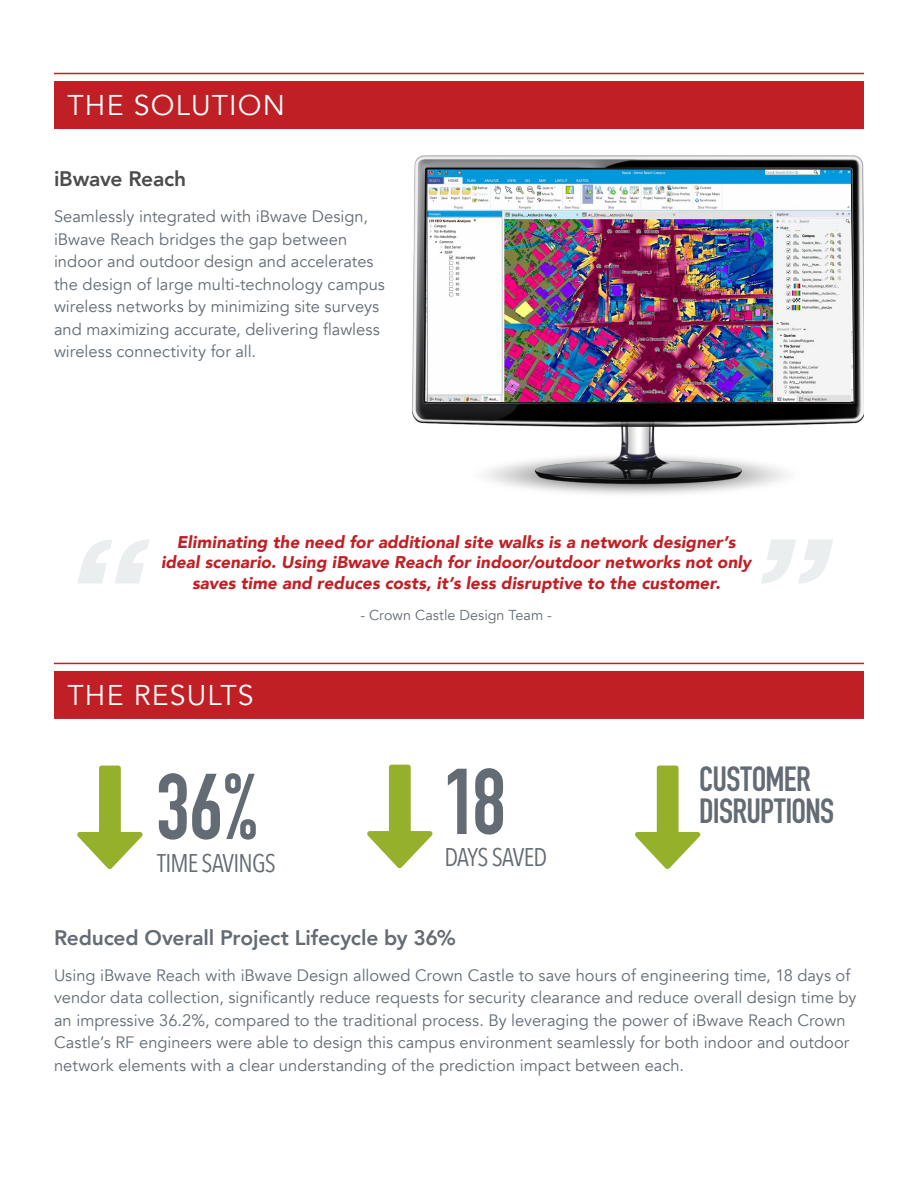
<style>
.page{position:relative;width:918px;height:1188px;background:#fff}
.page>*{position:absolute;margin:0;border:0;box-sizing:border-box;transform-origin:0 0}
.t1{font:91.8px "DIN Engschrift";color:#636b74}
.benefits{font:34.5px/31.5px "DIN Engschrift";letter-spacing:-.02em;color:#636b74}
.Red_heading{font:28.5px "Avenir";letter-spacing:.04em;color:#fff}
.challenge_subhead{font:25.5px "Avenir Next Condensed";letter-spacing:-.035em;color:#636b74}
.sub_head{font:800 21px "Avenir";letter-spacing:-.01em;color:#636b74}
.sub_head-2{font:800 21px "Avenir";letter-spacing:-.01em;color:#4b4c4d}
.Main_Text{font:italic 900 16.95px/20.4px "Avenir";letter-spacing:.005em;color:#c02025;text-align:center}
.Main_Text-2{font:16.5px/22.5px "Avenir";color:#636b74}
.Main_Text-3{font:14.4px "Avenir";color:#636b74}
</style>
<div class="page">
<hr style="left:54px;top:663px;width:810px;height:1px;background:#c02025">
<div style="left:54px;top:671px;width:810px;height:48px;background:#c02025"></div>
<hr style="left:54px;top:73px;width:810px;height:1px;background:#c02025">
<div style="left:54px;top:81px;width:810px;height:48px;background:#c02025"></div>
<img style="left:412px;top:155px;width:452px;height:339px">
<img style="left:427px;top:170px;width:424px;height:232px">
<svg style="left:77px;top:766px;width:66px;height:103px"></svg>
<svg style="left:367px;top:765px;width:66px;height:103px"></svg>
<svg style="left:635px;top:766px;width:66px;height:103px"></svg>
<svg style="left:78px;top:539px;width:71px;height:45px"></svg>
<svg style="left:761px;top:539px;width:72px;height:45px"></svg>
<p class="Red_heading" style="left:68px;top:88px;width:219px">THE SOLUTION</p>
<p class="sub_head-2" style="left:54px;top:163px;width:134px">iBwave Reach</p>
<p class="Main_Text-2" style="left:54px;top:206px;width:332px">Seamlessly integrated with iBwave Design, iBwave Reach bridges the gap between indoor and outdoor design and accelerates the design of large multi-technology campus wireless networks by minimizing site surveys and maximizing accurate, delivering flawless wireless connectivity for all.</p>
<p class="Main_Text" style="left:161px;top:532px;width:592px">Eliminating the need for additional site walks is a network designer’s ideal scenario. Using iBwave Reach for indoor/outdoor networks not only saves time and reduces costs, it’s less disruptive to the customer.</p>
<p class="Main_Text-3" style="left:360px;top:607px;width:193px">- Crown Castle Design Team -</p>
<p class="Red_heading" style="left:68px;top:678px;width:188px">THE RESULTS</p>
<p class="t1" style="left:156px;top:753px;width:102px">36%</p>
<p class="challenge_subhead" style="left:157px;top:841px;width:120px">TIME SAVINGS</p>
<p class="t1" style="left:443px;top:748px;width:65px">18</p>
<p class="challenge_subhead" style="left:445px;top:836px;width:104px">DAYS SAVED</p>
<p class="benefits" style="left:699px;top:764px;width:137px">CUSTOMER<br>DISRUPTIONS</p>
<p class="sub_head" style="left:54px;top:921px;width:403px">Reduced Overall Project Lifecycle by 36%</p>
<p class="Main_Text-2" style="left:54px;top:964px;width:804px">Using iBwave Reach with iBwave Design allowed Crown Castle to save hours of engineering time, 18 days of vendor data collection, significantly reduce requests for security clearance and reduce overall design time by an impressive 36.2%, compared to the traditional process. By leveraging the power of iBwave Reach Crown Castle’s RF engineers were able to design this campus environment seamlessly for both indoor and outdoor network elements with a clear understanding of the prediction impact between each.</p>
</div>
